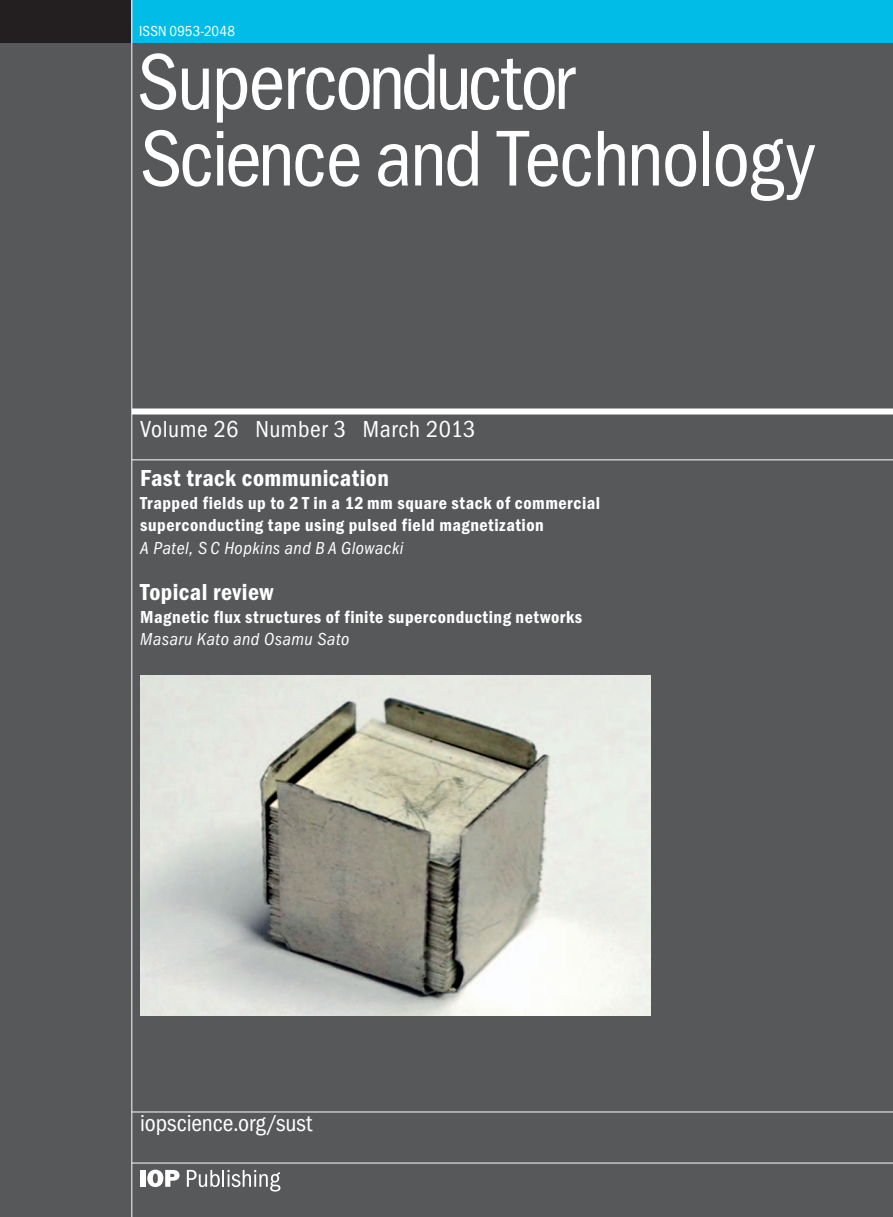
<style>
.page{position:relative;width:893px;height:1217px;background:#fff}
.page>*{position:absolute;margin:0;border:0;box-sizing:border-box;transform-origin:0 0}
.t1{font:81.75px/76.5px "Franklin Got Cd Io P";letter-spacing:-.03em;color:#fff}
.t2{font:24px "Franklin Got Cd Io P";letter-spacing:.01em;color:#fff}
.t3{font:600 24px "Franklin Got Cd Io P";letter-spacing:.02em;color:#fff}
.t4{font:600 18px/22.5px "Franklin Got Cd Io P";letter-spacing:.03em;color:#fff}
.t5{font:italic 18px "Franklin Got Cd Io P";letter-spacing:.025em;color:#fff}
.t6{font:15px "Franklin Got Cd Io P";letter-spacing:.01em;color:#fff}
</style>
<div class="page">
<div style="left:0;top:0;width:893px;height:1216px;background:#57585a"></div>
<div style="left:0;top:0;width:132px;height:43px;background:#231f20"></div>
<div style="left:132px;top:0;width:761px;height:43px;background:#02bce8"></div>
<hr style="left:132px;top:0;width:1px;height:1216px;background:#fff">
<hr style="left:132px;top:459px;width:761px;height:1px;background:#fff">
<div style="left:132px;top:408px;width:761px;height:6px;background:#fff"></div>
<hr style="left:132px;top:1162px;width:761px;height:1px;background:#fff">
<hr style="left:132px;top:1111px;width:761px;height:1px;background:#fff">
<div style="left:140px;top:1169px;width:6px;height:17px;background:#fff"></div>
<svg style="left:147px;top:1169px;width:33px;height:17px"></svg>
<svg style="left:187px;top:1169px;width:93px;height:22px"></svg>
<img style="left:140px;top:675px;width:510px;height:340px">
<p class="t6" style="left:139px;top:23px;width:97px">ISSN 0953-2048</p>
<h1 class="t1" style="left:137px;top:44px;width:679px">Superconductor<br>Science and Technology</h1>
<h2 class="t2" style="left:140px;top:415px;width:337px">Volume 26 Number 3 March 2013</h2>
<h2 class="t3" style="left:140px;top:464px;width:250px">Fast track communication</h2>
<p class="t4" style="left:140px;top:491px;width:461px">Trapped fields up to 2 T in a 12 mm square stack of commercial superconducting tape using pulsed field magnetization</p>
<p class="t5" style="left:140px;top:537px;width:265px">A Patel, S C Hopkins and B A Glowacki</p>
<h2 class="t3" style="left:140px;top:578px;width:135px">Topical review</h2>
<p class="t4" style="left:140px;top:605px;width:443px">Magnetic flux structures of finite superconducting networks</p>
<p class="t5" style="left:140px;top:629px;width:211px">Masaru Kato and Osamu Sato</p>
<h2 class="t2" style="left:140px;top:1108px;width:174px">iopscience.org/sust</h2>
</div>
